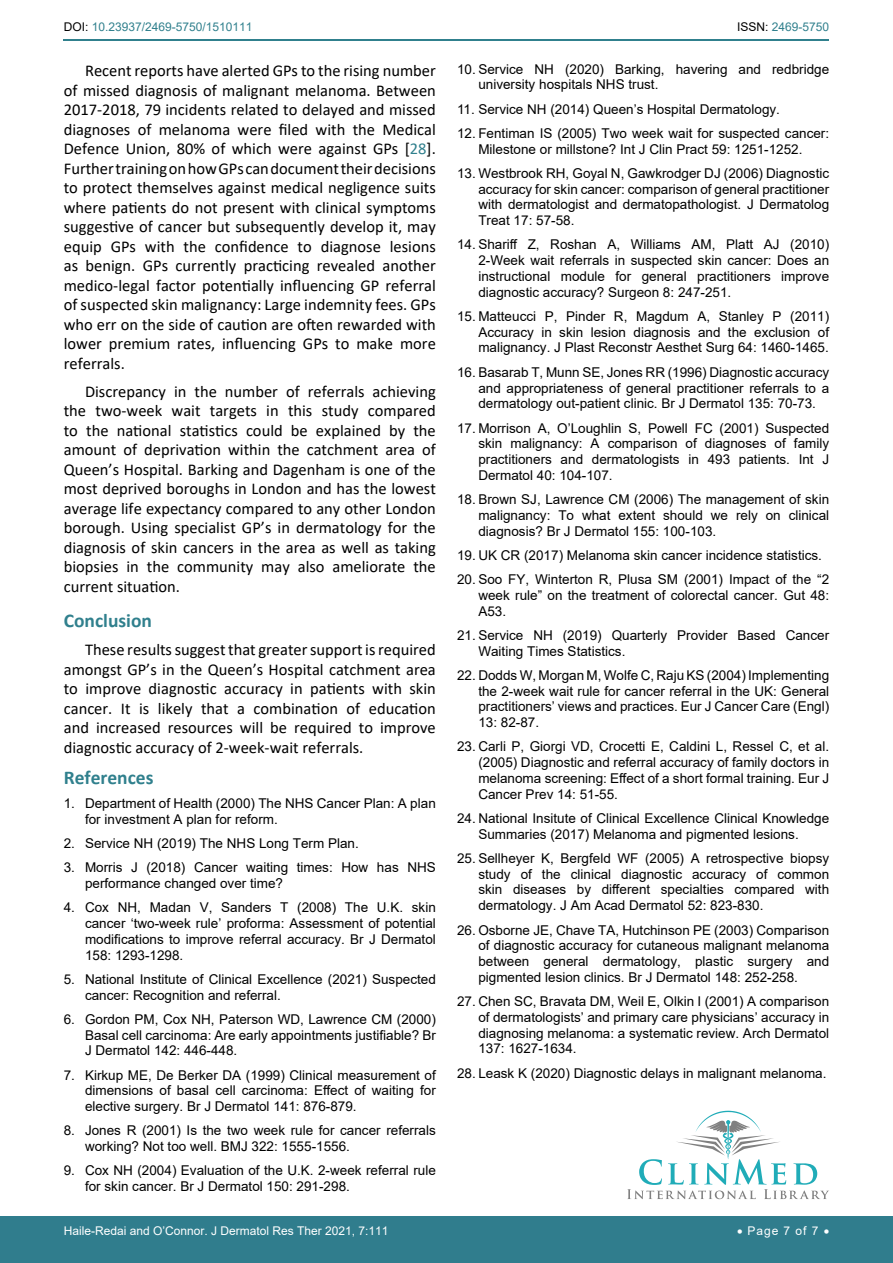
<style>
.page{position:relative;width:893px;height:1263px;background:#fff}
.page>*{position:absolute;margin:0;border:0;box-sizing:border-box;transform-origin:0 0}
.t1{font:700 19.5px "Calibri";color:#30808d}
.t2{font:16.5px/19.5px "Calibri";color:#000;text-align:justify}
.t3{font:13.5px/15.8px "Arial";color:#000;text-align:justify}
.t4{font:12px "Arial";color:#fff}
.t5{font:12px "Arial";color:#30808d}
.s1{color:#000}
.s2{color:#30808d}
</style>
<div class="page">
<hr style="left:64px;top:40px;width:765px;height:1px;background:#30808d">
<div style="left:0;top:1217px;width:893px;height:46px;background:#307d8d"></div>
<svg style="left:627px;top:1111px;width:202px;height:88px"></svg>
<p class="t5" style="left:64px;top:19px;width:190px"><span class="s1">DOI:</span> 10.23937/2469-5750/1510111</p>
<p class="t5" style="left:737px;top:19px;width:94px"><span class="s1">ISSN:</span> 2469-5750</p>
<p class="t2" style="left:64px;top:61px;width:374px;text-indent:21px">Recent reports have alerted GPs to the rising number of missed diagnosis of malignant melanoma. Between 2017-2018, 79 incidents related to delayed and missed diagnoses of melanoma were filed with the Medical Defence Union, 80% of which were against GPs [<span class="s2">28</span>].<br>Further training on how GPs can document their decisions to protect themselves against medical negligence suits where patients do not present with clinical symptoms suggestive of cancer but subsequently develop it, may equip GPs with the confidence to diagnose lesions as benign. GPs currently practicing revealed another medico-legal factor potentially influencing GP referral of suspected skin malignancy: Large indemnity fees. GPs who err on the side of caution are often rewarded with lower premium rates, influencing GPs to make more referrals.</p>
<p class="t2" style="left:64px;top:381px;width:374px;text-indent:21px">Discrepancy in the number of referrals achieving the two-week wait targets in this study compared to the national statistics could be explained by the amount of deprivation within the catchment area of Queen’s Hospital. Barking and Dagenham is one of the most deprived boroughs in London and has the lowest average life expectancy compared to any other London borough. Using specialist GP’s in dermatology for the diagnosis of skin cancers in the area as well as taking biopsies in the community may also ameliorate the current situation.</p>
<h1 class="t1" style="left:64px;top:607px;width:90px">Conclusion</h1>
<p class="t2" style="left:64px;top:640px;width:374px;text-indent:21px">These results suggest that greater support is required amongst GP’s in the Queen’s Hospital catchment area to improve diagnostic accuracy in patients with skin cancer. It is likely that a combination of education and increased resources will be required to improve diagnostic accuracy of 2-week-wait referrals.</p>
<h1 class="t1" style="left:64px;top:763px;width:91px">References</h1>
<p class="t3" style="left:85px;top:795px;width:352px;text-indent:-21px">1. Department of Health (2000) The NHS Cancer Plan: A plan for investment A plan for reform.</p>
<p class="t3" style="left:64px;top:835px;width:297px">2. Service NH (2019) The NHS Long Term Plan.</p>
<p class="t3" style="left:85px;top:859px;width:352px;text-indent:-21px">3. Morris J (2018) Cancer waiting times: How has NHS performance changed over time?</p>
<p class="t3" style="left:85px;top:900px;width:352px;text-indent:-21px">4. Cox NH, Madan V, Sanders T (2008) The U.K. skin cancer ‘two-week rule’ proforma: Assessment of potential modifications to improve referral accuracy. Br J Dermatol 158: 1293-1298.</p>
<p class="t3" style="left:85px;top:971px;width:352px;text-indent:-21px">5. National Institute of Clinical Excellence (2021) Suspected cancer: Recognition and referral.</p>
<p class="t3" style="left:85px;top:1011px;width:352px;text-indent:-21px">6. Gordon PM, Cox NH, Paterson WD, Lawrence CM (2000)<br>Basal cell carcinoma: Are early appointments justifiable? Br J Dermatol 142: 446-448.</p>
<p class="t3" style="left:85px;top:1067px;width:352px;text-indent:-21px">7. Kirkup ME, De Berker DA (1999) Clinical measurement of dimensions of basal cell carcinoma: Effect of waiting for elective surgery. Br J Dermatol 141: 876-879.</p>
<p class="t3" style="left:85px;top:1123px;width:352px;text-indent:-21px">8. Jones R (2001) Is the two week rule for cancer referrals working? Not too well. BMJ 322: 1555-1556.</p>
<p class="t3" style="left:85px;top:1163px;width:352px;text-indent:-21px">9. Cox NH (2004) Evaluation of the U.K. 2-week referral rule for skin cancer. Br J Dermatol 150: 291-298.</p>
<p class="t3" style="left:478px;top:61px;width:352px;text-indent:-21px">10. Service NH (2020) Barking, havering and redbridge university hospitals NHS trust.</p>
<p class="t3" style="left:457px;top:101px;width:324px">11. Service NH (2014) Queen’s Hospital Dermatology.</p>
<p class="t3" style="left:457px;top:125px;width:374px;text-align:center">12. Fentiman IS (2005) Two week wait for suspected cancer:<br>Milestone or millstone? Int J Clin Pract 59: 1251-1252.</p>
<p class="t3" style="left:478px;top:165px;width:352px;text-indent:-21px">13. Westbrook RH, Goyal N, Gawkrodger DJ (2006) Diagnostic accuracy for skin cancer: comparison of general practitioner with dermatologist and dermatopathologist. J Dermatolog Treat 17: 57-58.</p>
<p class="t3" style="left:478px;top:237px;width:352px;text-indent:-21px">14. Shariff Z, Roshan A, Williams AM, Platt AJ (2010)<br>2-Week wait referrals in suspected skin cancer: Does an instructional module for general practitioners improve diagnostic accuracy? Surgeon 8: 247-251.</p>
<p class="t3" style="left:478px;top:308px;width:352px;text-indent:-21px">15. Matteucci P, Pinder R, Magdum A, Stanley P (2011)<br>Accuracy in skin lesion diagnosis and the exclusion of malignancy. J Plast Reconstr Aesthet Surg 64: 1460-1465.</p>
<p class="t3" style="left:478px;top:364px;width:352px;text-indent:-21px">16. Basarab T, Munn SE, Jones RR (1996) Diagnostic accuracy and appropriateness of general practitioner referrals to a dermatology out-patient clinic. Br J Dermatol 135: 70-73.</p>
<p class="t3" style="left:478px;top:420px;width:352px;text-indent:-21px">17. Morrison A, O’Loughlin S, Powell FC (2001) Suspected skin malignancy: A comparison of diagnoses of family practitioners and dermatologists in 493 patients. Int J Dermatol 40: 104-107.</p>
<p class="t3" style="left:478px;top:491px;width:352px;text-indent:-21px">18. Brown SJ, Lawrence CM (2006) The management of skin malignancy: To what extent should we rely on clinical diagnosis? Br J Dermatol 155: 100-103.</p>
<p class="t3" style="left:457px;top:547px;width:366px">19. UK CR (2017) Melanoma skin cancer incidence statistics.</p>
<p class="t3" style="left:478px;top:571px;width:352px;text-indent:-21px">20. Soo FY, Winterton R, Plusa SM (2001) Impact of the “2 week rule” on the treatment of colorectal cancer. Gut 48:<br>A53.</p>
<p class="t3" style="left:478px;top:627px;width:352px;text-indent:-21px">21. Service NH (2019) Quarterly Provider Based Cancer<br>Waiting Times Statistics.</p>
<p class="t3" style="left:478px;top:667px;width:352px;text-indent:-21px">22. Dodds W, Morgan M, Wolfe C, Raju KS (2004) Implementing the 2-week wait rule for cancer referral in the UK: General practitioners’ views and practices. Eur J Cancer Care (Engl)<br>13: 82-87.</p>
<p class="t3" style="left:478px;top:739px;width:352px;text-indent:-21px">23. Carli P, Giorgi VD, Crocetti E, Caldini L, Ressel C, et al. (2005) Diagnostic and referral accuracy of family doctors in melanoma screening: Effect of a short formal training. Eur J Cancer Prev 14: 51-55.</p>
<p class="t3" style="left:478px;top:810px;width:352px;text-indent:-21px">24. National Insitute of Clinical Excellence Clinical Knowledge<br>Summaries (2017) Melanoma and pigmented lesions.</p>
<p class="t3" style="left:478px;top:850px;width:352px;text-indent:-21px">25. Sellheyer K, Bergfeld WF (2005) A retrospective biopsy study of the clinical diagnostic accuracy of common skin diseases by different specialties compared with dermatology. J Am Acad Dermatol 52: 823-830.</p>
<p class="t3" style="left:478px;top:922px;width:352px;text-indent:-21px">26. Osborne JE, Chave TA, Hutchinson PE (2003) Comparison of diagnostic accuracy for cutaneous malignant melanoma between general dermatology, plastic surgery and pigmented lesion clinics. Br J Dermatol 148: 252-258.</p>
<p class="t3" style="left:478px;top:993px;width:352px;text-indent:-21px">27. Chen SC, Bravata DM, Weil E, Olkin I (2001) A comparison of dermatologists’ and primary care physicians’ accuracy in diagnosing melanoma: a systematic review. Arch Dermatol 137: 1627-1634.</p>
<p class="t3" style="left:457px;top:1065px;width:371px">28. Leask K (2020) Diagnostic delays in malignant melanoma.</p>
<p class="t4" style="left:64px;top:1223px;width:326px">Haile-Redai and O’Connor. J Dermatol Res Ther 2021, 7:111</p>
<p class="t4" style="left:737px;top:1223px;width:94px">• Page 7 of 7 •</p>
</div>
